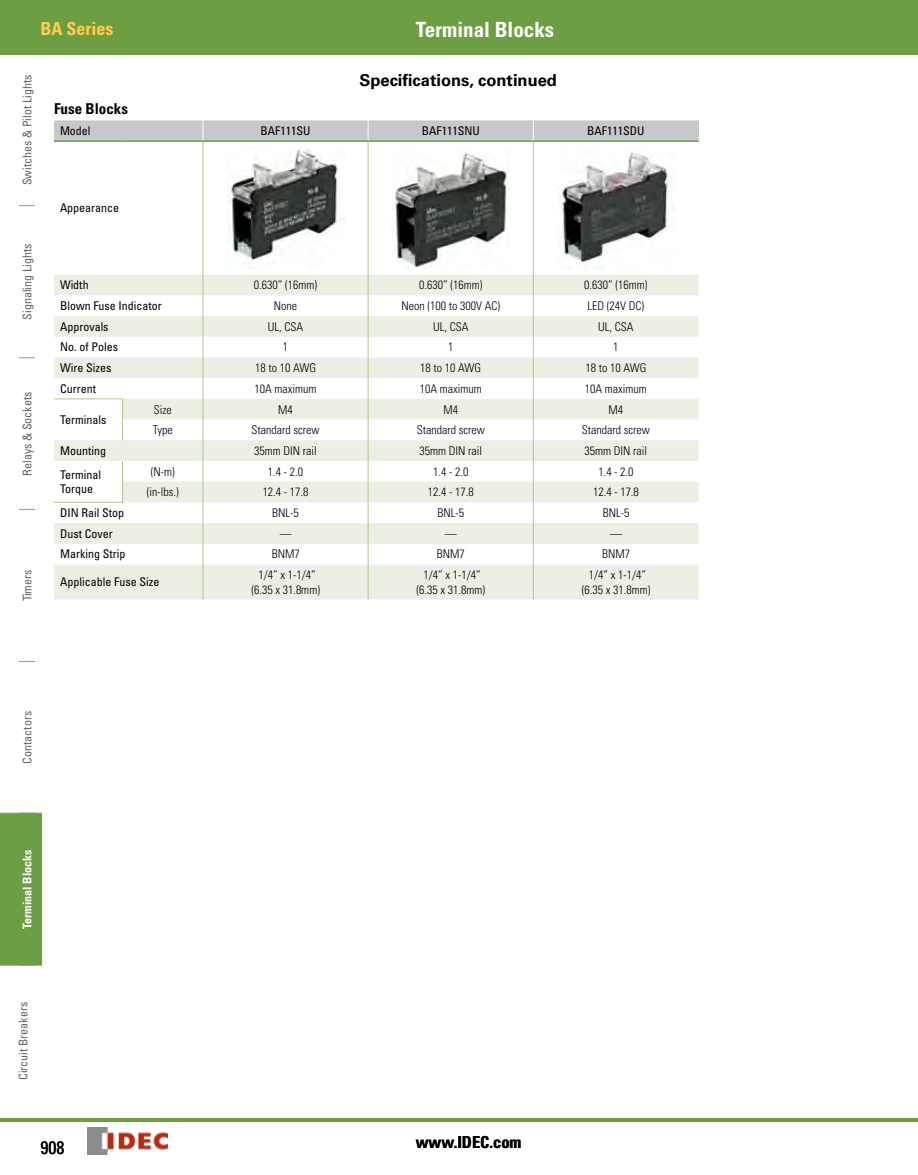
<style>
.page{position:relative;width:918px;height:1175px;background:#fff}
.page>*{position:absolute;margin:0;border:0;box-sizing:border-box;transform-origin:0 0}
.t1{font:700 condensed 21px "Univers LT Std";color:#fff}
.t2{font:700 condensed 18px "Univers LT Std";color:#ffce4e}
.t3{font:condensed 18px "Univers LT Std";color:#000}
.t4{font:700 16.5px "Univers LT Std";color:#000}
.t5{font:700 condensed 16.5px "Univers LT Std";color:#000}
.t6{font:700 condensed 15px "Univers LT Std";color:#000}
.t7{font:300 condensed 12px/14.4px "Univers LT Std";color:#000;text-align:center}
.t8{font:condensed 12px/14.4px "Univers LT Std";color:#000}
.t9{font:condensed 12px "Univers LT Std";color:#636466}
.t10{font:700 condensed 12px "Univers LT Std";color:#fff}
</style>
<div class="page">
<svg style="left:19px;top:205px;width:16px;height:1px"></svg>
<svg style="left:19px;top:357px;width:16px;height:1px"></svg>
<svg style="left:19px;top:509px;width:16px;height:1px"></svg>
<svg style="left:19px;top:661px;width:16px;height:1px"></svg>
<img style="left:88px;top:1127px;width:80px;height:27px">
<svg style="left:54px;top:275px;width:644px;height:324px;fill:#ecefe4"></svg>
<hr style="left:203px;top:142px;width:1px;height:133px;background:#b2c594">
<hr style="left:368px;top:142px;width:1px;height:133px;background:#b2c594">
<hr style="left:533px;top:142px;width:1px;height:133px;background:#b2c594">
<hr style="left:54px;top:398px;width:69px;height:1px;background:#b2c594">
<svg style="left:122px;top:399px;width:1px;height:41px"></svg>
<svg style="left:122px;top:461px;width:1px;height:41px"></svg>
<hr style="left:54px;top:502px;width:69px;height:1px;background:#b2c594">
<svg style="left:203px;top:275px;width:1px;height:289px"></svg>
<svg style="left:368px;top:275px;width:1px;height:289px"></svg>
<svg style="left:533px;top:275px;width:1px;height:289px"></svg>
<hr style="left:203px;top:564px;width:1px;height:35px;background:#b2c594">
<hr style="left:368px;top:564px;width:1px;height:35px;background:#b2c594">
<hr style="left:533px;top:564px;width:1px;height:35px;background:#b2c594">
<hr style="left:533px;top:140px;width:166px;height:2px;background:#6d9e43">
<hr style="left:203px;top:140px;width:165px;height:2px;background:#6d9e43">
<hr style="left:368px;top:140px;width:165px;height:2px;background:#6d9e43">
<svg style="left:54px;top:120px;width:645px;height:21px;background:#c6c8c8"></svg>
<hr style="left:54px;top:140px;width:69px;height:2px;background:#6d9e43">
<hr style="left:123px;top:140px;width:80px;height:2px;background:#6d9e43">
<img style="left:228px;top:148px;width:116px;height:121px">
<img style="left:392px;top:153px;width:118px;height:116px">
<img style="left:559px;top:151px;width:116px;height:118px">
<div style="left:0;top:813px;width:42px;height:152px;background:#6d9e43"></div>
<svg style="left:883px;top:54px;width:16px;height:1px"></svg>
<div style="left:0;top:0;width:918px;height:54px;background:#6d9e43"></div>
<hr style="left:0;top:1118px;width:918px;height:3px;background:#6d9e43">
<p class="t2" style="left:40px;top:18px;width:74px">BA Series</p>
<p class="t1" style="left:416px;top:17px;width:140px">Terminal Blocks</p>
<p class="t9" style="left:20px;top:185px;width:112px;rotate:-90deg">Switches &amp; Pilot Lights</p>
<p class="t9" style="left:20px;top:320px;width:77px;rotate:-90deg">Signaling Lights</p>
<p class="t9" style="left:20px;top:475px;width:85px;rotate:-90deg">Relays &amp; Sockets</p>
<p class="t9" style="left:20px;top:601px;width:33px;rotate:-90deg">Timers</p>
<p class="t4" style="left:359px;top:70px;width:199px">Specifications, continued</p>
<p class="t6" style="left:54px;top:100px;width:76px">Fuse Blocks</p>
<p class="t8" style="left:60px;top:123px;width:32px">Model</p>
<p class="t8" style="left:261px;top:123px;width:51px">BAF111SU</p>
<p class="t8" style="left:422px;top:123px;width:59px">BAF111SNU</p>
<p class="t8" style="left:587px;top:123px;width:59px">BAF111SDU</p>
<p class="t8" style="left:60px;top:201px;width:61px">Appearance</p>
<p class="t8" style="left:60px;top:278px;width:30px">Width</p>
<p class="t7" style="left:254px;top:278px;width:65px">0.630” (16mm)</p>
<p class="t7" style="left:419px;top:278px;width:65px">0.630” (16mm)</p>
<p class="t7" style="left:584px;top:278px;width:65px">0.630” (16mm)</p>
<p class="t8" style="left:60px;top:298px;width:103px">Blown Fuse Indicator</p>
<p class="t7" style="left:274px;top:299px;width:25px">None</p>
<p class="t7" style="left:401px;top:299px;width:100px">Neon (100 to 300V AC)</p>
<p class="t7" style="left:588px;top:299px;width:58px">LED (24V DC)</p>
<p class="t8" style="left:60px;top:319px;width:50px">Approvals</p>
<p class="t7" style="left:268px;top:319px;width:37px">UL, CSA</p>
<p class="t7" style="left:433px;top:319px;width:37px">UL, CSA</p>
<p class="t7" style="left:598px;top:319px;width:37px">UL, CSA</p>
<p class="t8" style="left:60px;top:340px;width:59px">No. of Poles</p>
<p class="t7" style="left:283px;top:340px;width:7px">1</p>
<p class="t7" style="left:448px;top:340px;width:7px">1</p>
<p class="t7" style="left:613px;top:340px;width:7px">1</p>
<p class="t8" style="left:60px;top:360px;width:53px">Wire Sizes</p>
<p class="t7" style="left:255px;top:361px;width:63px">18 to 10 AWG</p>
<p class="t7" style="left:420px;top:361px;width:63px">18 to 10 AWG</p>
<p class="t7" style="left:585px;top:361px;width:63px">18 to 10 AWG</p>
<p class="t8" style="left:60px;top:381px;width:38px">Current</p>
<p class="t7" style="left:255px;top:381px;width:63px">10A maximum</p>
<p class="t7" style="left:420px;top:381px;width:63px">10A maximum</p>
<p class="t7" style="left:585px;top:381px;width:63px">10A maximum</p>
<p class="t8" style="left:60px;top:412px;width:48px">Terminals</p>
<p class="t7" style="left:154px;top:402px;width:19px">Size</p>
<p class="t7" style="left:278px;top:402px;width:16px">M4</p>
<p class="t7" style="left:443px;top:402px;width:16px">M4</p>
<p class="t7" style="left:609px;top:402px;width:16px">M4</p>
<p class="t7" style="left:153px;top:423px;width:21px">Type</p>
<p class="t7" style="left:252px;top:423px;width:69px">Standard screw</p>
<p class="t7" style="left:417px;top:423px;width:69px">Standard screw</p>
<p class="t7" style="left:582px;top:423px;width:69px">Standard screw</p>
<p class="t8" style="left:60px;top:443px;width:47px">Mounting</p>
<p class="t7" style="left:254px;top:443px;width:64px">35mm DIN rail</p>
<p class="t7" style="left:419px;top:443px;width:64px">35mm DIN rail</p>
<p class="t7" style="left:585px;top:443px;width:64px">35mm DIN rail</p>
<p class="t8" style="left:60px;top:467px;width:43px">Terminal<br>Torque</p>
<p class="t7" style="left:151px;top:464px;width:25px">(N-m)</p>
<p class="t7" style="left:268px;top:464px;width:37px">1.4 - 2.0</p>
<p class="t7" style="left:433px;top:464px;width:37px">1.4 - 2.0</p>
<p class="t7" style="left:598px;top:464px;width:37px">1.4 - 2.0</p>
<p class="t7" style="left:147px;top:485px;width:33px">(in-lbs.)</p>
<p class="t7" style="left:263px;top:485px;width:47px">12.4 - 17.8</p>
<p class="t7" style="left:428px;top:485px;width:47px">12.4 - 17.8</p>
<p class="t7" style="left:593px;top:485px;width:47px">12.4 - 17.8</p>
<p class="t8" style="left:60px;top:505px;width:66px">DIN Rail Stop</p>
<p class="t7" style="left:272px;top:505px;width:28px">BNL-5</p>
<p class="t7" style="left:438px;top:505px;width:28px">BNL-5</p>
<p class="t7" style="left:603px;top:505px;width:28px">BNL-5</p>
<p class="t8" style="left:60px;top:526px;width:54px">Dust Cover</p>
<p class="t7" style="left:280px;top:526px;width:13px">—</p>
<p class="t7" style="left:445px;top:526px;width:13px">—</p>
<p class="t7" style="left:610px;top:526px;width:13px">—</p>
<p class="t8" style="left:60px;top:547px;width:67px">Marking Strip</p>
<p class="t7" style="left:272px;top:547px;width:29px">BNM7</p>
<p class="t7" style="left:437px;top:547px;width:29px">BNM7</p>
<p class="t7" style="left:602px;top:547px;width:29px">BNM7</p>
<p class="t8" style="left:60px;top:574px;width:101px">Applicable Fuse Size</p>
<p class="t7" style="left:251px;top:567px;width:70px">1/4” x 1-1/4” (6.35 x 31.8mm)</p>
<p class="t7" style="left:417px;top:567px;width:70px">1/4” x 1-1/4” (6.35 x 31.8mm)</p>
<p class="t7" style="left:582px;top:567px;width:70px">1/4” x 1-1/4” (6.35 x 31.8mm)</p>
<p class="t9" style="left:20px;top:763px;width:54px;rotate:-90deg">Contactors</p>
<p class="t10" style="left:20px;top:928px;width:81px;rotate:-90deg">Terminal Blocks</p>
<p class="t9" style="left:16px;top:1080px;width:79px;rotate:-90deg">Circuit Breakers</p>
<p class="t3" style="left:40px;top:1136px;width:25px">908</p>
<p class="t5" style="left:416px;top:1131px;width:107px">www.IDEC.com</p>
</div>
